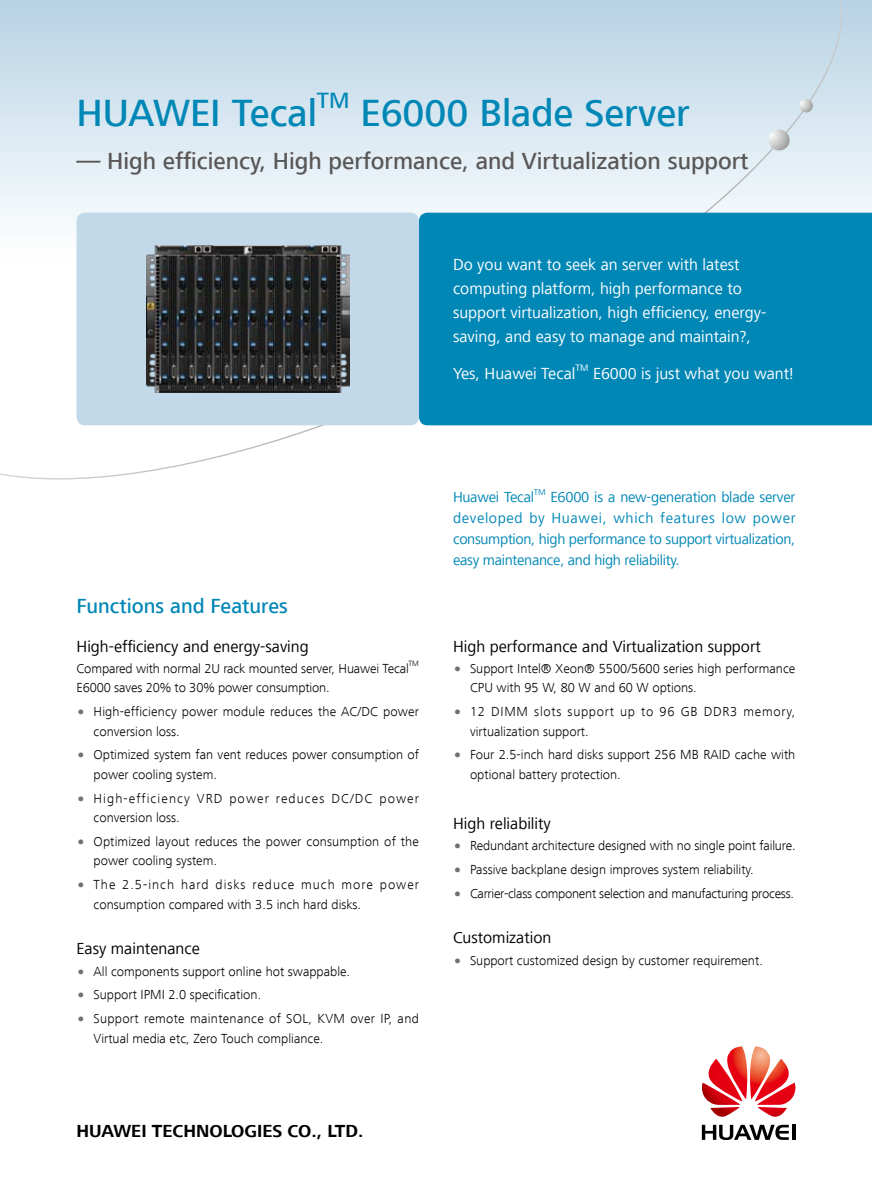
<style>
.page{position:relative;width:872px;height:1191px;background:#fff}
.page>*{position:absolute;margin:0;border:0;box-sizing:border-box;transform-origin:0 0}
.t1{font:500 39px "Frutiger Next LT";color:#0087b6}
.t2{font:500 24px "Frutiger Next LT";color:#595757}
.t3{font:500 22.8px "Frutiger Next LT";color:#0087b6}
.t4{font:500 21px "Frutiger Next LT";color:#0087b6}
.t5{font:700 18px "Frutiger Next LT";color:#000}
.t6{font:16.5px/24px "Frutiger Next LT";color:#fff}
.t7{font:16.5px "Frutiger Next LT";color:#000}
.t8{font:15px/21px "Frutiger Next LT";letter-spacing:-.02em;color:#0087b6;text-align:justify}
.t9{font:300 13.5px/19.5px "Frutiger Next LT";color:#000}
.t10{font:300 13.5px/19.5px "Frutiger Next LT";letter-spacing:.02em;color:#000}
.t11{font:300 13.5px/19.5px "Frutiger Next LT";letter-spacing:.05em;color:#000}
.t12{font:300 13.5px/19.5px "Frutiger Next LT";letter-spacing:.08em;color:#000}
.t13{font:300 13.5px "Frutiger Next LT";letter-spacing:-.02em;color:#000}
.t14{font:9.6px "Frutiger Next LT";color:#fff}
.t15{font:8.7px "Frutiger Next LT";color:#0087b6}
.t16{font:300 7.8px "Frutiger Next LT";color:#000}
.s1{font-weight:900;color:#727172}
</style>
<div class="page">
<svg style="left:842px;top:0;width:30px;height:213px;background:#d3e4ef"></svg>
<svg style="left:0;top:0;width:842px;height:479px"></svg>
<svg style="left:768px;top:129px;width:21px;height:21px"></svg>
<svg style="left:799px;top:99px;width:14px;height:13px"></svg>
<div style="left:77px;top:213px;width:342px;height:212px;background:#c1d9e8;border-radius:9px"></div>
<div style="left:419px;top:213px;width:453px;height:212px;background:#0087b6"></div>
<svg style="left:701px;top:1046px;width:94px;height:94px"></svg>
<svg style="left:791px;top:1124px;width:4px;height:15px"></svg>
<img style="left:146px;top:245px;width:203px;height:147px">
<h1 class="t1" style="left:77px;top:91px;width:242px">HUAWEI Tecal</h1>
<h3 class="t3" style="left:317px;top:87px;width:34px">TM</h3>
<h1 class="t1" style="left:360px;top:91px;width:331px">E6000 Blade Server</h1>
<h2 class="t2" style="left:77px;top:147px;width:673px">— High efficiency, High performance, and Virtualization support</h2>
<p class="t6" style="left:453px;top:253px;width:315px">Do you want to seek an server with latest computing platform, high performance to support virtualization, high efficiency, energy&shy;saving, and easy to manage and maintain?,</p>
<p class="t6" style="left:453px;top:361px;width:124px">Yes, Huawei Tecal</p>
<p class="t14" style="left:575px;top:362px;width:15px">TM</p>
<p class="t6" style="left:593px;top:361px;width:202px">E6000 is just what you want!</p>
<h3 class="t4" style="left:77px;top:594px;width:213px">Functions and Features</h3>
<p class="t7" style="left:77px;top:637px;width:234px">High-efficiency and energy-saving</p>
<p class="t9" style="left:77px;top:658px;width:334px">Compared with normal 2U rack mounted server, Huawei Tecal</p>
<p class="t16" style="left:408px;top:659px;width:12px">TM</p>
<p class="t9" style="left:77px;top:678px;width:255px">E6000 saves 20% to 30% power consumption.</p>
<p class="t9" style="left:94px;top:702px;width:327px;text-indent:-17px"><span class="s1">•</span> High-efficiency power module reduces the AC/DC power conversion loss.</p>
<p class="t9" style="left:94px;top:745px;width:327px;text-indent:-17px"><span class="s1">•</span> Optimized system fan vent reduces power consumption of power cooling system.</p>
<p class="t12" style="left:94px;top:788px;width:327px;text-indent:-17px"><span class="s1">•</span> High-efficiency VRD power reduces DC/DC power conversion loss.</p>
<p class="t9" style="left:94px;top:831px;width:327px;text-indent:-17px"><span class="s1">•</span> Optimized layout reduces the power consumption of the power cooling system.</p>
<p class="t9" style="left:94px;top:875px;width:327px;text-indent:-17px"><span class="s1">•</span> The 2.5-inch hard disks reduce much more power consumption compared with 3.5 inch hard disks.</p>
<p class="t7" style="left:77px;top:939px;width:125px">Easy maintenance</p>
<p class="t9" style="left:77px;top:961px;width:275px"><span class="s1">•</span> All components support online hot swappable.</p>
<p class="t9" style="left:77px;top:985px;width:186px"><span class="s1">•</span> Support IPMI 2.0 specification.</p>
<p class="t10" style="left:94px;top:1009px;width:327px;text-indent:-17px"><span class="s1">•</span> Support remote maintenance of SOL, KVM over IP, and<br>Virtual media etc, Zero Touch compliance.</p>
<h3 class="t5" style="left:77px;top:1120px;width:288px">HUAWEI TECHNOLOGIES CO., LTD.</h3>
<p class="t8" style="left:453px;top:486px;width:83px">Huawei Tecal</p>
<p class="t15" style="left:534px;top:487px;width:13px">TM</p>
<p class="t8" style="left:453px;top:486px;width:344px;text-indent:98px">E6000 is a new-generation blade server developed by Huawei, which features low power consumption, high performance to support virtualization, easy maintenance, and high reliability.</p>
<p class="t7" style="left:453px;top:637px;width:309px">High performance and Virtualization support</p>
<p class="t9" style="left:470px;top:658px;width:327px;text-indent:-17px"><span class="s1">•</span> Support Intel® Xeon® 5500/5600 series high performance<br>CPU with 95 W, 80 W and 60 W options.</p>
<p class="t11" style="left:470px;top:702px;width:327px;text-indent:-17px"><span class="s1">•</span> 12 DIMM slots support up to 96 GB DDR3 memory, virtualization support.</p>
<p class="t9" style="left:470px;top:745px;width:327px;text-indent:-17px"><span class="s1">•</span> Four 2.5-inch hard disks support 256 MB RAID cache with optional battery protection.</p>
<p class="t7" style="left:453px;top:814px;width:99px">High reliability</p>
<p class="t9" style="left:453px;top:836px;width:344px"><span class="s1">•</span> Redundant architecture designed with no single point failure.</p>
<p class="t9" style="left:453px;top:859px;width:302px"><span class="s1">•</span> Passive backplane design improves system reliability.</p>
<p class="t13" style="left:453px;top:885px;width:342px"><span class="s1">•</span> Carrier-class component selection and manufacturing process.</p>
<p class="t7" style="left:453px;top:928px;width:100px">Customization</p>
<p class="t9" style="left:453px;top:950px;width:311px"><span class="s1">•</span> Support customized design by customer requirement.</p>
</div>
